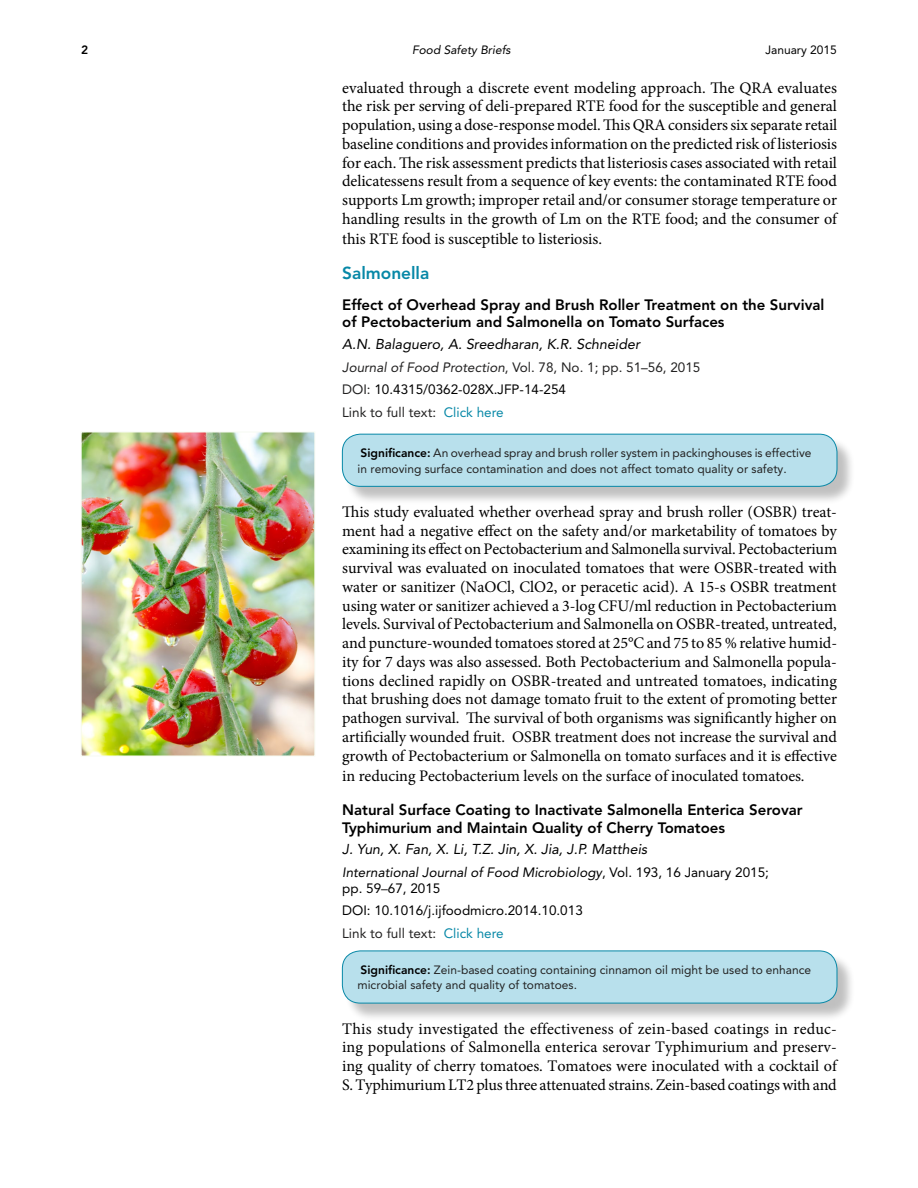
<style>
.page{position:relative;width:918px;height:1188px;background:#fff}
.page>*{position:absolute;margin:0;border:0;box-sizing:border-box;transform-origin:0 0}
.t1{font:800 17.25px "Avenir LT Std";color:#0788a7}
.t2{font:16.2px/18.9px "Minion Pro";letter-spacing:-.005em;color:#000;text-align:justify}
.t3{font:800 15px/17.2px "Avenir LT Std";color:#000}
.t4{font:italic 14.25px "Avenir LT Std";color:#000}
.t5{font:13.5px/22.5px "Avenir LT Std";color:#222121}
.t6{font:italic 13.5px/15.8px "Avenir LT Std";color:#000}
.t7{font:13.5px/22.5px "Avenir LT Std";color:#000}
.t8{font:12px/15.8px "Avenir LT Std";color:#222121}
.t9{font:12px/15.8px "Avenir LT Std";color:#232323}
.t10{font:italic 12px "Avenir LT Std";color:#000}
.t11{font:12px "Avenir LT Std";color:#000}
.t12{font:800 12px "Avenir LT Std";color:#000}
.s1{font-style:italic}
.s2{color:#000}
.s3{color:#0788a7}
.s4{font-weight:800;color:#000}
.s5{font-style:normal}
.s6{font-style:normal;color:#222121}
.s7{color:#222121}
</style>
<div class="page">
<img style="left:83px;top:434px;width:230px;height:320px">
<div style="left:81px;top:432px;width:234px;height:324px;border:1px solid #f7fbf2"></div>
<div style="left:344px;top:437px;width:512px;height:68px;background:#000;opacity:.25"></div>
<div style="left:342px;top:434px;width:495px;height:52px;background:#b8e0ec;border-radius:18px"></div>
<div style="left:342px;top:434px;width:495px;height:53px;border:1px solid #0788a7;border-radius:18px"></div>
<div style="left:344px;top:953px;width:512px;height:69px;background:#000;opacity:.25"></div>
<div style="left:342px;top:951px;width:495px;height:52px;background:#b8e0ec;border-radius:18px"></div>
<div style="left:342px;top:951px;width:495px;height:52px;border:1px solid #0788a7;border-radius:18px"></div>
<p class="t12" style="left:81px;top:43px;width:9px">2</p>
<p class="t10" style="left:412px;top:43px;width:100px">Food Safety Briefs</p>
<p class="t11" style="left:765px;top:43px;width:73px">January 2015</p>
<p class="t2" style="left:342px;top:78px;width:497px">evaluated through a discrete event modeling approach. The QRA evaluates the risk per serving of deli-prepared RTE food for the susceptible and general population, using a dose-response model. This QRA considers six separate retail baseline conditions and provides information on the predicted risk of listeriosis for each. The risk assessment predicts that listeriosis cases associated with retail delicatessens result from a sequence of key events: the contaminated RTE food supports Lm growth; improper retail and/or consumer storage temperature or handling results in the growth of Lm on the RTE food; and the consumer of this RTE food is susceptible to listeriosis.</p>
<p class="t1" style="left:342px;top:263px;width:89px">Salmonella</p>
<p class="t3" style="left:342px;top:296px;width:484px">Effect of Overhead Spray and Brush Roller Treatment on the Survival of Pectobacterium and Salmonella on Tomato Surfaces</p>
<p class="t4" style="left:342px;top:336px;width:299px">A.N. Balaguero, A. Sreedharan, K.R. Schneider</p>
<p class="t5" style="left:342px;top:356px;width:360px"><span class="s1">Journal of Food Protection</span>, Vol. 78, No. 1; pp. 51–56, 2015<br>DOI: <span class="s2">10.4315/0362-028X.JFP-14-254<br></span>Link to full text: <span class="s3">Click here</span></p>
<p class="t8" style="left:358px;top:445px;width:455px"><span class="s4">Significance:</span> An overhead spray and brush roller system in packinghouses is effective in removing surface contamination and does not affect tomato quality or safety.</p>
<p class="t2" style="left:342px;top:502px;width:497px">This study evaluated whether overhead spray and brush roller (OSBR) treat&shy;ment had a negative effect on the safety and/or marketability of tomatoes by examining its effect on Pectobacterium and Salmonella survival. Pectobacterium survival was evaluated on inoculated tomatoes that were OSBR-treated with water or sanitizer (NaOCl, ClO2, or peracetic acid). A 15-s OSBR treatment using water or sanitizer achieved a 3-log CFU/ml reduction in Pectobacterium levels. Survival of Pectobacterium and Salmonella on OSBR-treated, untreated, and puncture-wounded tomatoes stored at 25°C and 75 to 85 % relative humid&shy;ity for 7 days was also assessed. Both Pectobacterium and Salmonella popula&shy;tions declined rapidly on OSBR-treated and untreated tomatoes, indicating that brushing does not damage tomato fruit to the extent of promoting better pathogen survival. The survival of both organisms was significantly higher on artificially wounded fruit. OSBR treatment does not increase the survival and growth of Pectobacterium or Salmonella on tomato surfaces and it is effective in reducing Pectobacterium levels on the surface of inoculated tomatoes.</p>
<p class="t3" style="left:342px;top:801px;width:462px">Natural Surface Coating to Inactivate Salmonella Enterica Serovar<br>Typhimurium and Maintain Quality of Cherry Tomatoes</p>
<p class="t4" style="left:342px;top:841px;width:307px">J. Yun, X. Fan, X. Li, T.Z. Jin, X. Jia, J.P. Mattheis</p>
<p class="t6" style="left:342px;top:865px;width:428px">International Journal of Food Microbiology<span class="s5">, Vol. 193, 16 January 2015; pp. 59</span><span class="s6">–</span><span class="s5">67, 2015</span></p>
<p class="t7" style="left:342px;top:899px;width:242px">DOI: 10.1016/j.ijfoodmicro.2014.10.013<br><span class="s7">Link to full text:</span> <span class="s3">Click here</span></p>
<p class="t9" style="left:358px;top:962px;width:455px"><span class="s4">Significance:</span> Zein-based coating containing cinnamon oil might be used to enhance microbial safety and quality of tomatoes.</p>
<p class="t2" style="left:342px;top:1019px;width:496px">This study investigated the effectiveness of zein-based coatings in reduc&shy;ing populations of Salmonella enterica serovar Typhimurium and preserv&shy;ing quality of cherry tomatoes. Tomatoes were inoculated with a cocktail of S. Typhimurium LT2 plus three attenuated strains. Zein-based coatings with and</p>
</div>
